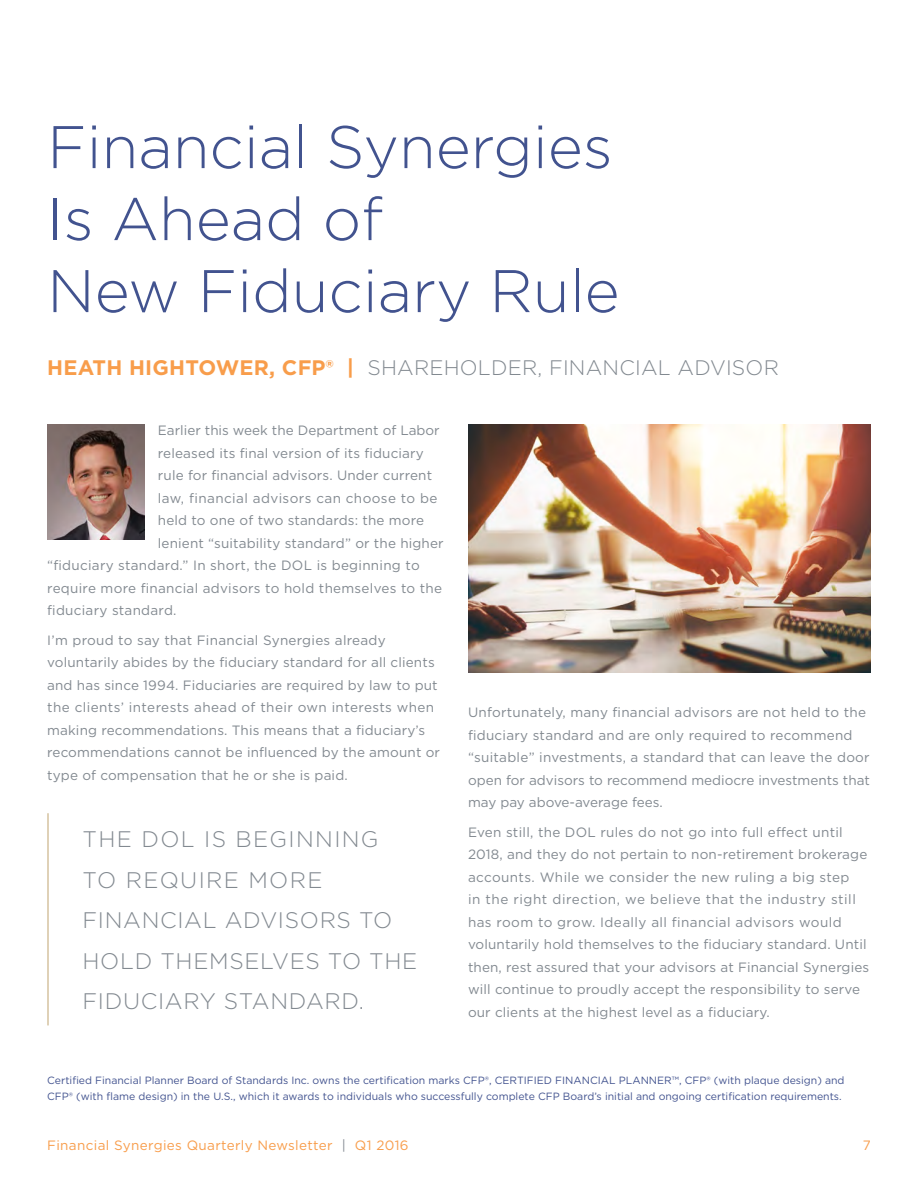
<style>
.page{position:relative;width:918px;height:1188px;background:#fff}
.page>*{position:absolute;margin:0;border:0;box-sizing:border-box;transform-origin:0 0}
.Header_40_64{font:300 60px/72px "Gotham";color:#42538f}
.Subheader_14_15{font:300 22.5px/40.5px "Gotham";letter-spacing:.03em;color:#828990}
.Subheader_14_15-2{font:300 21px "Gotham";letter-spacing:.01em;color:#828990}
.Body_9_14{font:13.5px/22.5px "Gotham";letter-spacing:.01em;color:#828990}
.t1{font:13.5px "Gotham";letter-spacing:.025em;color:#f89d4b}
.Body_9_14-2{font:13.5px "Gotham";letter-spacing:.03em;color:#828990}
.Footnote_7_13{font:10.5px/16.5px "Gotham";color:#42538f}
.s1{font-weight:700;color:#f89d4b}
.s2{color:#828990}
</style>
<div class="page">
<img style="left:47px;top:424px;width:97px;height:116px">
<img style="left:468px;top:424px;width:403px;height:249px">
<hr style="left:47px;top:813px;width:2px;height:212px;background:#d5c3a0">
<p class="Header_40_64" style="left:47px;top:109px;width:574px">Financial Synergies<br>Is Ahead of<br>New Fiduciary Rule</p>
<p class="Subheader_14_15-2" style="left:47px;top:354px;width:733px"><span class="s1">HEATH HIGHTOWER, CFP® |</span> SHAREHOLDER, FINANCIAL ADVISOR</p>
<p class="Body_9_14" style="left:158px;top:419px;width:283px">Earlier this week the Department of Labor</p>
<p class="Body_9_14" style="left:158px;top:441px;width:267px">released its final version of its fiduciary</p>
<p class="Body_9_14" style="left:158px;top:464px;width:276px">rule for financial advisors. Under current</p>
<p class="Body_9_14-2" style="left:158px;top:489px;width:281px">law, financial advisors can choose to be</p>
<p class="Body_9_14" style="left:158px;top:509px;width:268px">held to one of two standards: the more</p>
<p class="Body_9_14" style="left:158px;top:531px;width:287px">lenient “suitability standard” or the higher</p>
<p class="Body_9_14" style="left:47px;top:554px;width:374px">“fiduciary standard.” In short, the DOL is beginning to</p>
<p class="Body_9_14" style="left:47px;top:576px;width:396px">require more financial advisors to hold themselves to the</p>
<p class="Body_9_14" style="left:47px;top:599px;width:131px">fiduciary standard.</p>
<p class="Body_9_14" style="left:47px;top:628px;width:394px">I’m proud to say that Financial Synergies already voluntarily abides by the fiduciary standard for all clients and has since 1994. Fiduciaries are required by law to put the clients’ interests ahead of their own interests when making recommendations. This means that a fiduciary’s recommendations cannot be influenced by the amount or type of compensation that he or she is paid.</p>
<p class="Subheader_14_15" style="left:82px;top:819px;width:336px">THE DOL IS BEGINNING<br>TO REQUIRE MORE<br>FINANCIAL ADVISORS TO<br>HOLD THEMSELVES TO THE<br>FIDUCIARY STANDARD.</p>
<p class="Body_9_14" style="left:468px;top:701px;width:403px">Unfortunately, many financial advisors are not held to the fiduciary standard and are only required to recommend “suitable” investments, a standard that can leave the door open for advisors to recommend mediocre investments that may pay above-average fees.</p>
<p class="Body_9_14" style="left:468px;top:820px;width:403px">Even still, the DOL rules do not go into full effect until 2018, and they do not pertain to non-retirement brokerage accounts. While we consider the new ruling a big step<br>in the right direction, we believe that the industry still has room to grow. Ideally all financial advisors would voluntarily hold themselves to the fiduciary standard. Until then, rest assured that your advisors at Financial Synergies will continue to proudly accept the responsibility to serve our clients at the highest level as a fiduciary.</p>
<p class="Footnote_7_13" style="left:47px;top:1072px;width:799px">Certified Financial Planner Board of Standards Inc. owns the certification marks CFP®, CERTIFIED FINANCIAL PLANNER™, CFP® (with plaque design) and<br>CFP® (with flame design) in the U.S., which it awards to individuals who successfully complete CFP Board’s initial and ongoing certification requirements.</p>
<p class="t1" style="left:47px;top:1136px;width:363px">Financial Synergies Quarterly Newsletter <span class="s2">|</span> Q1 2016</p>
<p class="t1" style="left:863px;top:1136px;width:10px">7</p>
</div>
